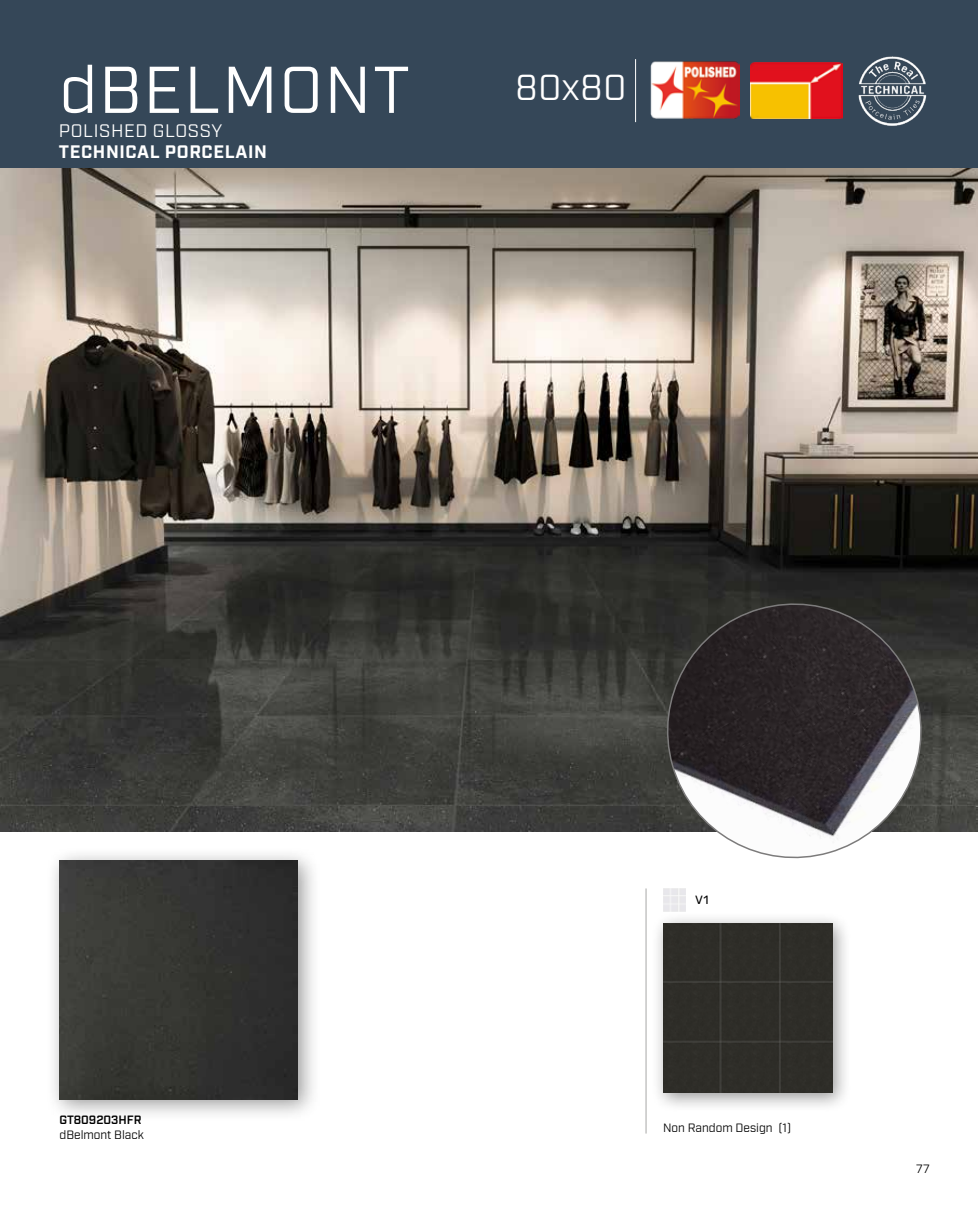
<style>
.page{position:relative;width:978px;height:1212px;background:#fff}
.page>*{position:absolute;margin:0;border:0;box-sizing:border-box;transform-origin:0 0}
.t1{font:66px "Industry";letter-spacing:.025em;color:#fff}
.t2{font:36px "Industry";letter-spacing:.02em;color:#fff}
.t3{font:700 18px "Industry";letter-spacing:.035em;color:#fff}
.t4{font:18px "Industry";letter-spacing:.035em;color:#fff}
.t5{font:12px "Industry";color:#000}
.t6{font:600 12px "Industry";color:#000}
.t7{font:12px "Rubik";color:#000}
</style>
<div class="page">
<div style="left:0;top:0;width:978px;height:170px;background:#354758"></div>
<div style="left:651px;top:911px;width:201px;height:201px;background:#000;opacity:.4"></div>
<div style="left:663px;top:923px;width:169px;height:169px;background:#2e2d28"></div>
<hr style="left:646px;top:888px;width:1px;height:245px;background:#a7a7a6">
<img style="left:663px;top:888px;width:23px;height:23px">
<img style="left:0;top:168px;width:978px;height:663px">
<img style="left:858px;top:56px;width:69px;height:70px">
<hr style="left:635px;top:59px;width:1px;height:63px;background:#fff">
<img style="left:751px;top:63px;width:91px;height:55px">
<img style="left:650px;top:61px;width:89px;height:58px">
<svg style="left:653px;top:590px;width:282px;height:269px"></svg>
<div style="left:46px;top:847px;width:275px;height:275px;background:#000;opacity:.4"></div>
<img style="left:60px;top:861px;width:238px;height:238px">
<h1 class="t1" style="left:60px;top:51px;width:352px">dBELMONT</h1>
<h3 class="t4" style="left:59px;top:120px;width:165px">POLISHED GLOSSY</h3>
<h3 class="t3" style="left:59px;top:141px;width:210px">TECHNICAL PORCELAIN</h3>
<h2 class="t2" style="left:515px;top:66px;width:113px">80x80</h2>
<p class="t6" style="left:60px;top:1113px;width:84px">GT809203HFR</p>
<p class="t5" style="left:60px;top:1127px;width:86px">dBelmont Black</p>
<p class="t7" style="left:695px;top:893px;width:15px">V1</p>
<p class="t5" style="left:663px;top:1121px;width:130px">Non Random Design (1)</p>
<p class="t5" style="left:916px;top:1161px;width:15px">77</p>
</div>
